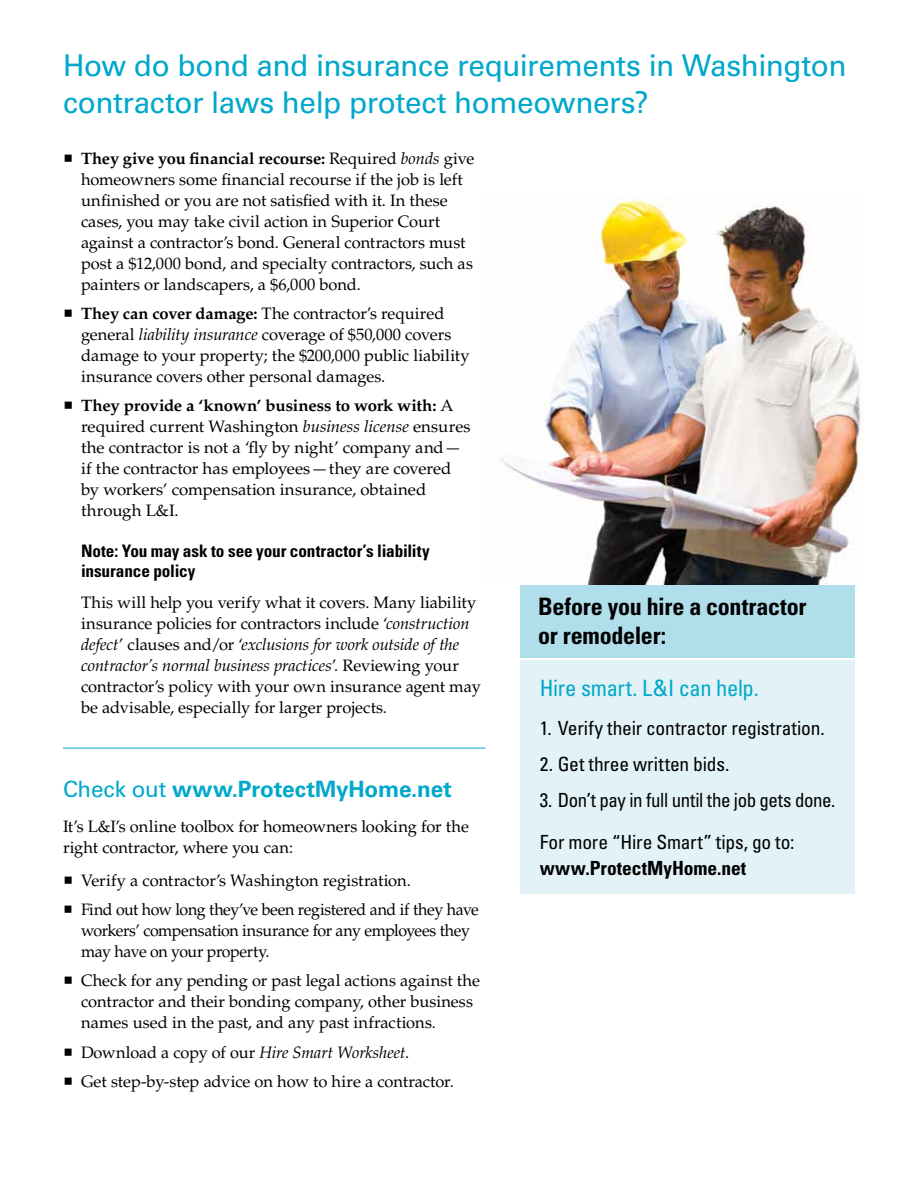
<style>
.page{position:relative;width:918px;height:1188px;background:#fff}
.page>*{position:absolute;margin:0;border:0;box-sizing:border-box;transform-origin:0 0}
.t1{font:30px/37.5px "Univers LT Std";letter-spacing:-.015em;color:#00a8cb}
.t2{font:700 condensed 24px/28.5px "Univers LT Std";letter-spacing:-.01em;color:#000}
.t3{font:700 22.5px "Univers LT Std";letter-spacing:-.005em;color:#00a8cb}
.t4{font:condensed 22.5px "Univers LT Std";letter-spacing:-.015em;color:#00a8cb}
.t5{font:condensed 19.5px/42px "Univers LT Std";letter-spacing:-.01em;color:#000}
.t6{font:700 condensed 19.5px "Univers LT Std";color:#000}
.t7{font:700 condensed 17.25px/21px "Univers LT Std";letter-spacing:-.01em;color:#000}
.t8{font:16.5px/21px "Palatino LT Std";letter-spacing:-.005em;color:#000}
.t9{font:16.5px/21px "Palatino LT Std";letter-spacing:-.025em;color:#000}
.s1{font-weight:700}
.s2{font-style:italic}
.s3{font-weight:400}
</style>
<div class="page">
<img style="left:501px;top:196px;width:362px;height:389px">
<div style="left:520px;top:661px;width:335px;height:233px;background:#e2f2f6"></div>
<div style="left:520px;top:585px;width:335px;height:73px;background:#b0deea"></div>
<hr style="left:63px;top:748px;width:423px;height:1px;background:#00a8cb">
<h1 class="t1" style="left:63px;top:47px;width:785px">How do bond and insurance requirements in Washington contractor laws help protect homeowners?</h1>
<p class="t8" style="left:81px;top:148px;width:395px"><span class="s1">They give you financial recourse:</span> Required <span class="s2">bonds</span> give homeowners some financial recourse if the job is left unfinished or you are not satisfied with it. In these cases, you may take civil action in Superior Court against a contractor’s bond. General contractors must post a $12,000 bond, and specialty contractors, such as painters or landscapers, a $6,000 bond.</p>
<p class="t8" style="left:81px;top:303px;width:390px"><span class="s1">They can cover damage:</span> The contractor’s required general <span class="s2">liability insurance</span> coverage of $50,000 covers damage to your property; the $200,000 public liability insurance covers other personal damages.</p>
<p class="t8" style="left:81px;top:395px;width:391px"><span class="s1">They provide a ‘known’ business to work with:</span> A required current Washington <span class="s2">business license</span> ensures the contractor is not a ‘fly by night’ company and — if the contractor has employees — they are covered by workers’ compensation insurance, obtained through L&amp;I.</p>
<p class="t7" style="left:81px;top:540px;width:350px">Note: You may ask to see your contractor’s liability insurance policy</p>
<p class="t8" style="left:81px;top:592px;width:401px">This will help you verify what it covers. Many liability insurance policies for contractors include ‘<span class="s2">construction defect</span>’ clauses and/or ‘<span class="s2">exclusions for work outside of the contractor’s normal business practices</span>’. Reviewing your contractor’s policy with your own insurance agent may be advisable, especially for larger projects.</p>
<h2 class="t2" style="left:538px;top:593px;width:270px">Before you hire a contractor or remodeler:</h2>
<h3 class="t4" style="left:540px;top:674px;width:221px">Hire smart. L&amp;I can help.</h3>
<p class="t5" style="left:540px;top:707px;width:287px">1. Verify their contractor registration.</p>
<p class="t5" style="left:540px;top:743px;width:191px">2. Get three written bids.</p>
<p class="t5" style="left:540px;top:779px;width:297px">3. Don’t pay in full until the job gets done.<br>For more “Hire Smart” tips, go to:</p>
<p class="t6" style="left:540px;top:856px;width:208px">www.ProtectMyHome.net</p>
<h3 class="t3" style="left:63px;top:776px;width:391px"><span class="s3">Check out</span> www.ProtectMyHome.net</h3>
<p class="t8" style="left:63px;top:816px;width:407px">It’s L&amp;I’s online toolbox for homeowners looking for the right contractor, where you can:</p>
<p class="t8" style="left:81px;top:866px;width:399px;line-height:29.2px">Verify a contractor’s Washington registration.<br>Find out how long they’ve been registered and if they have</p>
<p class="t9" style="left:81px;top:920px;width:390px">workers’ compensation insurance for any employees they may have on your property.</p>
<p class="t8" style="left:81px;top:970px;width:400px">Check for any pending or past legal actions against the contractor and their bonding company, other business names used in the past, and any past infractions.</p>
<p class="t8" style="left:81px;top:1038px;width:374px;line-height:29.2px">Download a copy of our <span class="s2">Hire Smart Worksheet</span>.<br>Get step-by-step advice on how to hire a contractor.</p>
</div>
